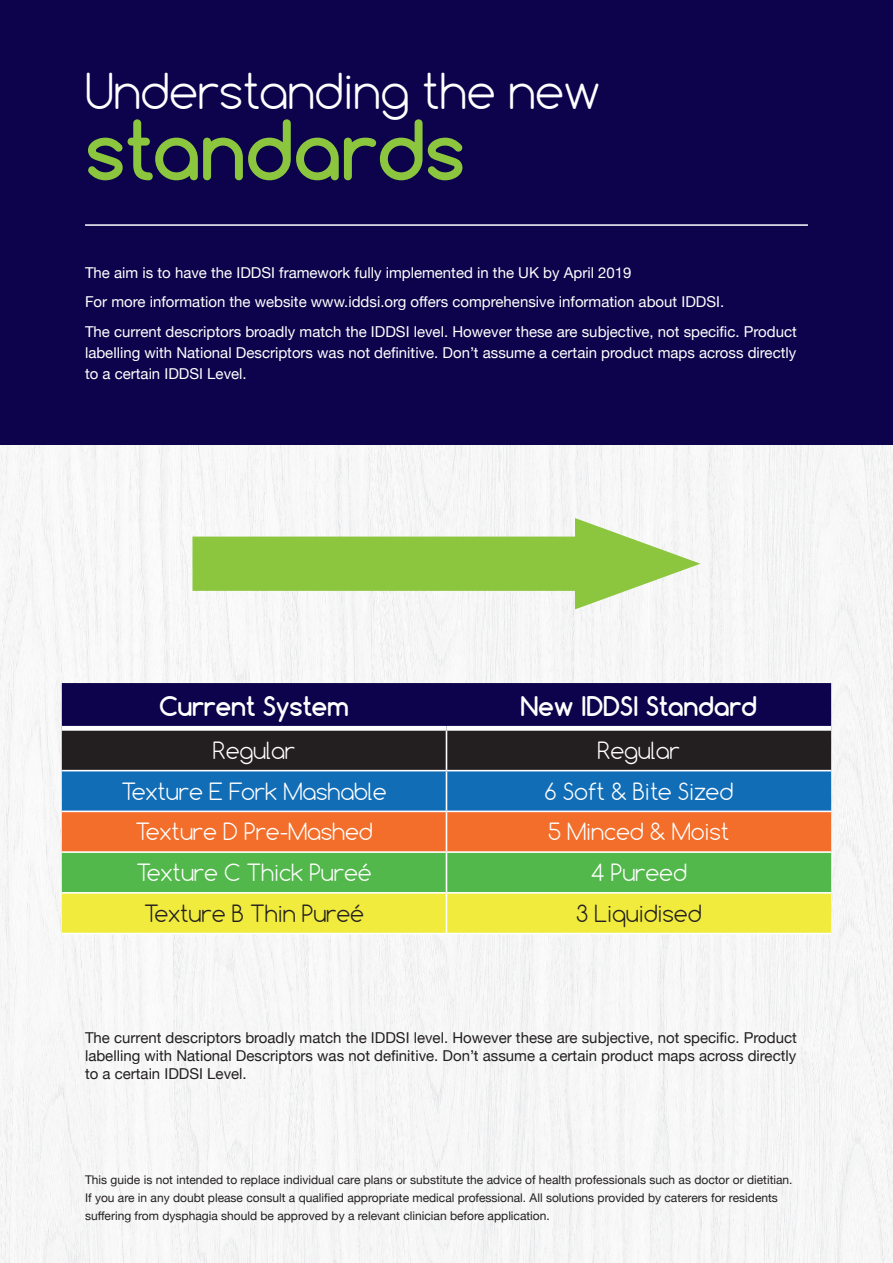
<style>
.page{position:relative;width:893px;height:1263px;background:#fff}
.page>*{position:absolute;margin:0;border:0;box-sizing:border-box;transform-origin:0 0}
.t1{font:700 78px "Comfortaa";letter-spacing:-.01em;color:#8bc63e}
.t2{font:300 46.5px "Comfortaa";letter-spacing:-.01em;color:#fff}
.t3{font:700 25.5px "Comfortaa";letter-spacing:-.01em;color:#fff}
.t4{font:300 22.35px "Comfortaa";letter-spacing:-.01em;color:#fff}
.t5{font:300 22.35px "Comfortaa";letter-spacing:-.01em;color:#231f20}
.t6{font:15px/29.5px "Helvetica Neue";color:#fff}
.t7{font:15px/18px "Helvetica Neue";color:#231f20;text-align:justify}
.t8{font:12px/18px "Helvetica Neue";color:#231f20}
</style>
<div class="page">
<div style="left:0;top:444px;width:893px;height:819px;background:#f6f6f7"></div>
<div style="left:0;top:0;width:893px;height:444px;background:#0c034c"></div>
<hr style="left:85px;top:224px;width:723px;height:2px;background:#fff">
<div style="left:192px;top:537px;width:423px;height:54px;background:#8bc63e"></div>
<svg style="left:575px;top:518px;width:125px;height:91px"></svg>
<svg style="left:62px;top:683px;width:769px;height:250px;background:#686e4f"></svg>
<div style="left:62px;top:726px;width:384px;height:5px;background:#fff"></div>
<div style="left:446px;top:726px;width:385px;height:5px;background:#fff"></div>
<hr style="left:62px;top:770px;width:384px;height:1px;background:#fff">
<hr style="left:446px;top:770px;width:385px;height:1px;background:#fff">
<hr style="left:446px;top:771px;width:1px;height:39px;background:#fff">
<hr style="left:62px;top:810px;width:384px;height:2px;background:#fff">
<hr style="left:446px;top:810px;width:385px;height:2px;background:#fff">
<hr style="left:446px;top:812px;width:1px;height:39px;background:#fff">
<hr style="left:62px;top:851px;width:384px;height:2px;background:#fff">
<hr style="left:446px;top:851px;width:385px;height:2px;background:#fff">
<hr style="left:446px;top:853px;width:1px;height:39px;background:#fff">
<hr style="left:62px;top:892px;width:384px;height:2px;background:#fff">
<hr style="left:446px;top:892px;width:385px;height:2px;background:#fff">
<hr style="left:446px;top:894px;width:1px;height:39px;background:#fff">
<hr style="left:62px;top:933px;width:384px;height:1px;background:#fff">
<hr style="left:446px;top:933px;width:385px;height:1px;background:#fff">
<hr style="left:446px;top:731px;width:1px;height:39px;background:#fff">
<h2 class="t2" style="left:85px;top:62px;width:517px">Understanding the new</h2>
<h1 class="t1" style="left:85px;top:101px;width:382px">standards</h1>
<p class="t6" style="left:85px;top:259px;width:713px">The aim is to have the IDDSI framework fully implemented in the UK by April 2019<br>For more information the website www.iddsi.org offers comprehensive information about IDDSI.<br>The current descriptors broadly match the IDDSI level. However these are subjective, not specific. Product</p>
<p class="t6" style="left:85px;top:343px;width:713px;line-height:21px">labelling with National Descriptors was not definitive. Don’t assume a certain product maps across directly to a certain IDDSI Level.</p>
<h3 class="t3" style="left:159px;top:690px;width:192px">Current System</h3>
<h3 class="t3" style="left:520px;top:690px;width:238px">New IDDSI Standard</h3>
<h3 class="t4" style="left:213px;top:736px;width:84px">Regular</h3>
<h3 class="t4" style="left:598px;top:736px;width:84px">Regular</h3>
<h3 class="t4" style="left:121px;top:777px;width:267px">Texture E Fork Mashable</h3>
<h3 class="t4" style="left:544px;top:777px;width:190px">6 Soft &amp; Bite Sized</h3>
<h3 class="t4" style="left:135px;top:818px;width:239px">Texture D Pre-Mashed</h3>
<h3 class="t4" style="left:548px;top:818px;width:183px">5 Minced &amp; Moist</h3>
<h3 class="t4" style="left:137px;top:858px;width:237px">Texture C Thick Pureé</h3>
<h3 class="t4" style="left:591px;top:858px;width:98px">4 Pureed</h3>
<h3 class="t5" style="left:144px;top:899px;width:222px">Texture B Thin Pureé</h3>
<h3 class="t5" style="left:576px;top:899px;width:127px">3 Liquidised</h3>
<p class="t7" style="left:85px;top:1030px;width:713px">The current descriptors broadly match the IDDSI level. However these are subjective, not specific. Product labelling with National Descriptors was not definitive. Don’t assume a certain product maps across directly to a certain IDDSI Level.</p>
<p class="t8" style="left:85px;top:1172px;width:709px">This guide is not intended to replace individual care plans or substitute the advice of health professionals such as doctor or dietitian.<br>If you are in any doubt please consult a qualified appropriate medical professional. All solutions provided by caterers for residents suffering from dysphagia should be approved by a relevant clinician before application.</p>
</div>
